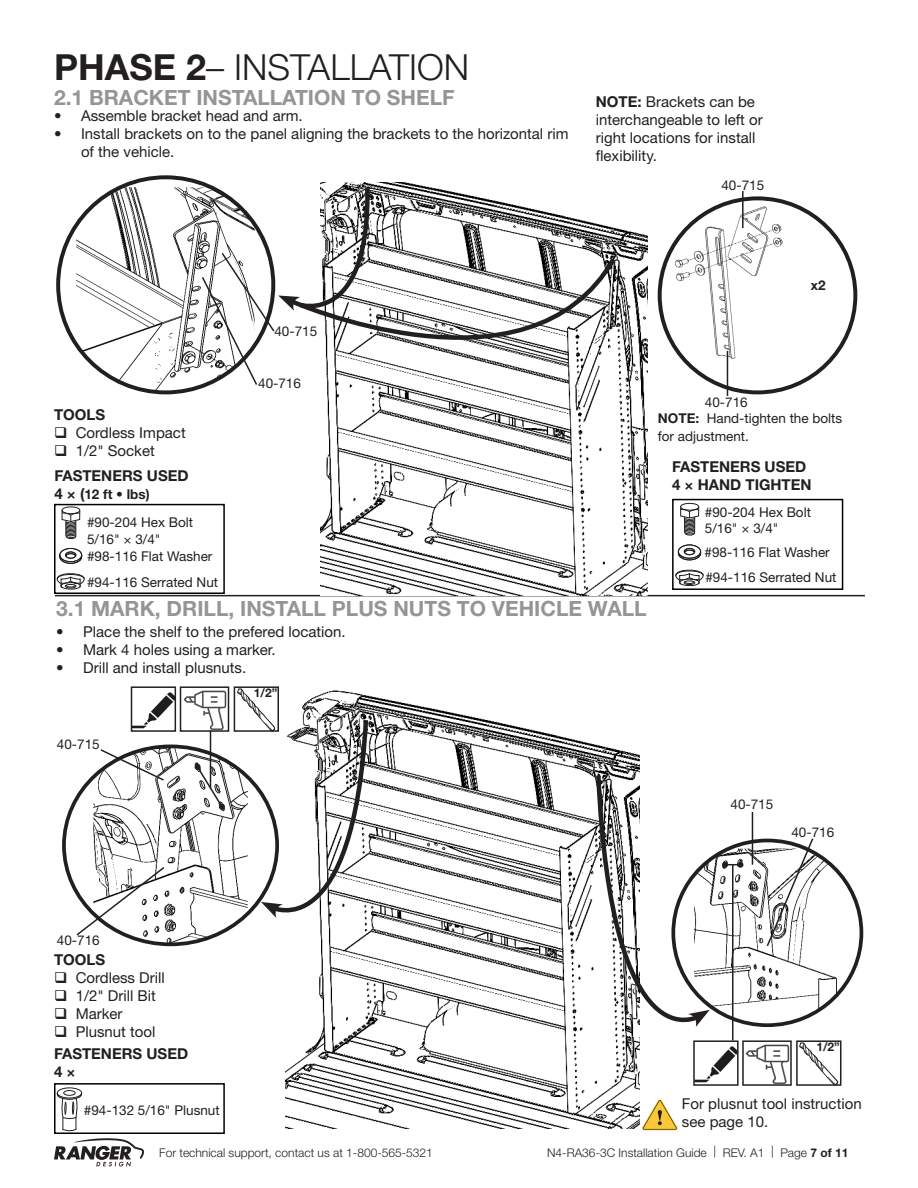
<style>
.page{position:relative;width:918px;height:1188px;background:#fff}
.page>*{position:absolute;margin:0;border:0;box-sizing:border-box;transform-origin:0 0}
.Phase{font:300 36px "Helvetica Neue LT Std";color:#231f20}
.Steps{font:700 21px "Helvetica Neue LT Std";color:#939598}
.t1{font:15px/18px "Helvetica Neue LT Std";color:#231f20}
.t2{font:700 15px "Helvetica Neue LT Std";color:#231f20}
.t3{font:13.5px/16.2px "Helvetica Neue LT Std";color:#231f20}
.t4{font:700 13.5px "Helvetica Neue LT Std";color:#231f20}
.t5{font:300 12px "Helvetica Neue LT Std";color:#231f20}
.t6{font:700 12px "Helvetica Neue LT Std";color:#231f20}
.s1{font-weight:700}
.s2{font-size:15px}
.s3{font-weight:400}
</style>
<div class="page">
<img style="left:285px;top:690px;width:354px;height:439px">
<hr style="left:55px;top:595px;width:810px;height:1px;background:#231f20">
<img style="left:321px;top:183px;width:326px;height:413px">
<img style="left:76px;top:187px;width:129px;height:205px">
<svg style="left:321px;top:253px;width:299px;height:154px"></svg>
<svg style="left:57px;top:573px;width:28px;height:17px"></svg>
<div style="left:54px;top:504px;width:171px;height:90px;border:2px solid #000"></div>
<svg style="left:59px;top:548px;width:23px;height:16px"></svg>
<svg style="left:61px;top:506px;width:20px;height:34px"></svg>
<img style="left:641px;top:1099px;width:37px;height:32px">
<img style="left:710px;top:849px;width:131px;height:176px">
<img style="left:696px;top:1046px;width:40px;height:37px">
<div style="left:693px;top:1040px;width:46px;height:46px;border:2px solid #231f20"></div>
<img style="left:746px;top:1044px;width:43px;height:39px">
<div style="left:742px;top:1040px;width:50px;height:46px;border:2px solid #231f20"></div>
<img style="left:799px;top:1043px;width:39px;height:40px">
<div style="left:796px;top:1040px;width:45px;height:46px;border:2px solid #231f20"></div>
<img style="left:93px;top:746px;width:155px;height:198px">
<svg style="left:194px;top:764px;width:31px;height:46px"></svg>
<svg style="left:54px;top:1087px;width:90px;height:80px"></svg>
<div style="left:54px;top:1083px;width:171px;height:51px;border:2px solid #000"></div>
<hr style="left:732px;top:865px;width:2px;height:175px;background:#231f20">
<hr style="left:752px;top:812px;width:1px;height:53px;background:#231f20">
<svg style="left:594px;top:771px;width:116px;height:297px"></svg>
<svg style="left:722px;top:862px;width:21px;height:6px"></svg>
<svg style="left:765px;top:838px;width:50px;height:110px"></svg>
<svg style="left:261px;top:715px;width:110px;height:232px"></svg>
<img style="left:134px;top:692px;width:39px;height:37px">
<div style="left:131px;top:686px;width:45px;height:46px;border:2px solid #231f20"></div>
<img style="left:183px;top:690px;width:43px;height:39px">
<div style="left:180px;top:686px;width:49px;height:46px;border:2px solid #231f20"></div>
<img style="left:237px;top:689px;width:39px;height:40px">
<div style="left:234px;top:686px;width:45px;height:46px;border:2px solid #231f20"></div>
<hr style="left:210px;top:730px;width:1px;height:58px;background:#231f20">
<svg style="left:99px;top:748px;width:67px;height:34px"></svg>
<svg style="left:75px;top:865px;width:91px;height:72px"></svg>
<div style="left:672px;top:499px;width:171px;height:91px;border:2px solid #000"></div>
<svg style="left:678px;top:544px;width:23px;height:17px"></svg>
<svg style="left:680px;top:502px;width:19px;height:34px"></svg>
<svg style="left:675px;top:569px;width:29px;height:18px"></svg>
<img style="left:673px;top:201px;width:112px;height:159px">
<div style="left:658px;top:196px;width:199px;height:198px;border:4px solid #231f20;border-radius:50%"></div>
<hr style="left:742px;top:191px;width:2px;height:37px;background:#231f20">
<svg style="left:201px;top:184px;width:171px;height:203px"></svg>
<hr style="left:727px;top:351px;width:1px;height:45px;background:#231f20">
<p class="Phase" style="left:54px;top:45px;width:417px"><span class="s1">PHASE 2</span>– INSTALLATION</p>
<p class="Steps" style="left:54px;top:85px;width:402px">2.1 BRACKET INSTALLATION TO SHELF</p>
<p class="t1" style="left:54px;top:107px;width:250px">• Assemble bracket head and arm.</p>
<p class="t1" style="left:81px;top:125px;width:489px;text-indent:-27px">• Install brackets on to the panel aligning the brackets to the horizontal rim of the vehicle.</p>
<p class="t1" style="left:596px;top:92px;width:168px"><span class="s1">NOTE:</span> Brackets can be interchangeable to left or right locations for install flexibility.</p>
<p class="t3" style="left:721px;top:177px;width:44px">40-715</p>
<p class="t2" style="left:54px;top:405px;width:53px">TOOLS</p>
<p class="t1" style="left:54px;top:423px;width:133px">❑ Cordless Impact</p>
<p class="t1" style="left:54px;top:441px;width:102px">❑ 1/2" Socket</p>
<p class="t2" style="left:54px;top:466px;width:136px">FASTENERS USED</p>
<p class="t4" style="left:54px;top:486px;width:97px"><span class="s2">4 × (</span>12 ft <span class="s3">•</span> lbs)</p>
<p class="t3" style="left:87px;top:514px;width:108px">#90-204 Hex Bolt<br>5/16" × 3/4"</p>
<p class="t3" style="left:87px;top:548px;width:127px">#98-116 Flat Washer</p>
<p class="t3" style="left:87px;top:574px;width:133px">#94-116 Serrated Nut</p>
<p class="t3" style="left:274px;top:323px;width:44px">40-715</p>
<p class="t3" style="left:258px;top:375px;width:44px">40-716</p>
<p class="t3" style="left:705px;top:394px;width:44px">40-716</p>
<p class="t4" style="left:811px;top:276px;width:16px">x2</p>
<p class="t3" style="left:658px;top:409px;width:186px;line-height:18px"><span class="s1">NOTE:</span> Hand-tighten the bolts for adjustment.</p>
<p class="t2" style="left:672px;top:457px;width:136px">FASTENERS USED</p>
<p class="t2" style="left:672px;top:475px;width:141px">4 × HAND TIGHTEN</p>
<p class="t3" style="left:705px;top:503px;width:108px">#90-204 Hex Bolt</p>
<p class="t3" style="left:705px;top:520px;width:75px">5/16" × 3/4"</p>
<p class="t3" style="left:705px;top:544px;width:127px">#98-116 Flat Washer</p>
<p class="t3" style="left:705px;top:569px;width:133px">#94-116 Serrated Nut</p>
<p class="Steps" style="left:56px;top:596px;width:592px">3.1 MARK, DRILL, INSTALL PLUS NUTS TO VEHICLE WALL</p>
<p class="t1" style="left:56px;top:623px;width:291px">• Place the shelf to the prefered location.</p>
<p class="t1" style="left:56px;top:641px;width:221px">• Mark 4 holes using a marker.</p>
<p class="t1" style="left:56px;top:659px;width:192px">• Drill and install plusnuts.</p>
<p class="t3" style="left:57px;top:736px;width:44px">40-715</p>
<p class="t6" style="left:254px;top:685px;width:25px">1/2”</p>
<p class="t3" style="left:57px;top:932px;width:44px">40-716</p>
<p class="t2" style="left:54px;top:950px;width:53px">TOOLS</p>
<p class="t1" style="left:54px;top:968px;width:112px">❑ Cordless Drill</p>
<p class="t1" style="left:54px;top:986px;width:103px">❑ 1/2" Drill Bit</p>
<p class="t1" style="left:54px;top:1004px;width:70px">❑ Marker</p>
<p class="t1" style="left:54px;top:1022px;width:103px">❑ Plusnut tool</p>
<p class="t2" style="left:54px;top:1044px;width:136px">FASTENERS USED</p>
<p class="t2" style="left:54px;top:1062px;width:23px">4 ×</p>
<p class="t3" style="left:84px;top:1102px;width:137px">#94-132 5/16" Plusnut</p>
<p class="t3" style="left:731px;top:796px;width:44px">40-715</p>
<p class="t3" style="left:791px;top:824px;width:44px">40-716</p>
<p class="t6" style="left:816px;top:1039px;width:25px">1/2”</p>
<p class="t1" style="left:682px;top:1094px;width:181px">For plusnut tool instruction see page 10.</p>
<p class="t5" style="left:159px;top:1145px;width:275px">For technical support, contact us at 1-800-565-5321</p>
<p class="t5" style="left:547px;top:1145px;width:303px">N4-RA36-3C Installation Guide | REV. A1 | Page <span class="s1">7 of 11</span></p>
</div>
